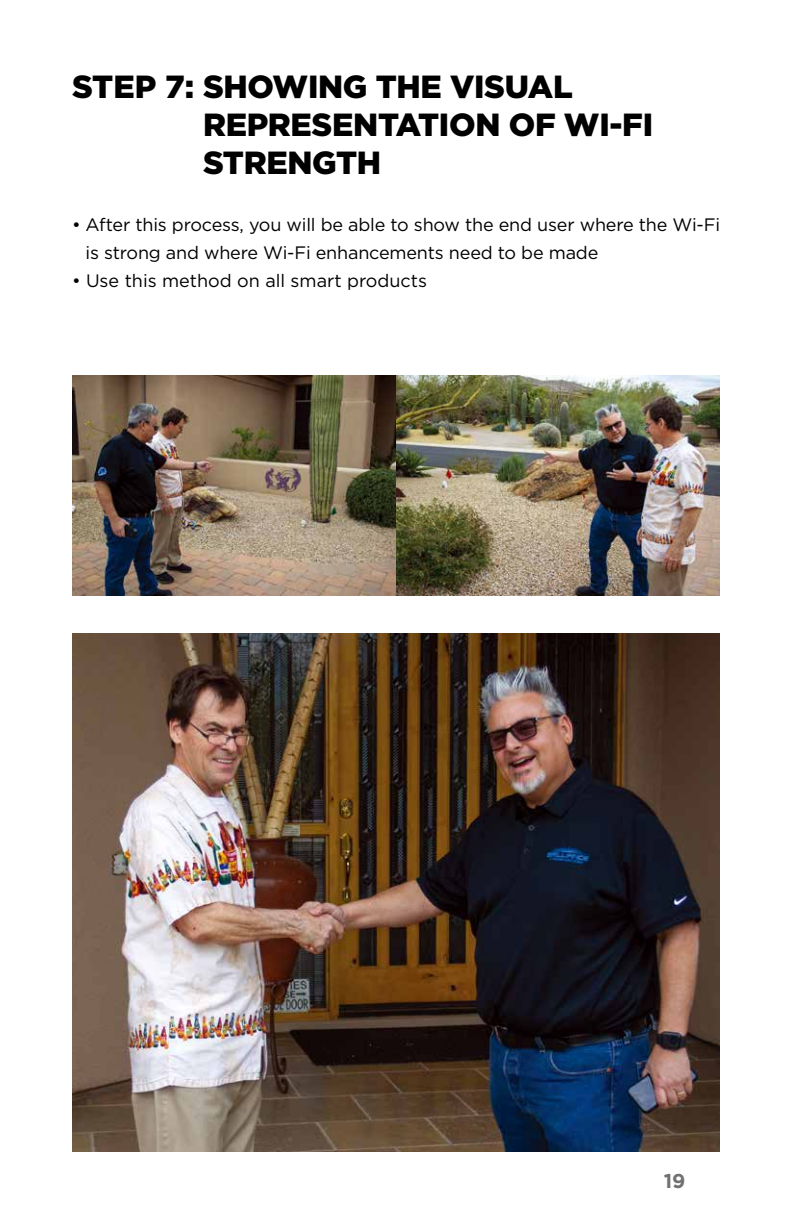
<style>
.page{position:relative;width:792px;height:1224px;background:#fff}
.page>*{position:absolute;margin:0;border:0;box-sizing:border-box;transform-origin:0 0}
.t1{font:900 32px/38.4px "Gotham";letter-spacing:-.01em;color:#000}
.t2{font:700 20px "Gotham";color:#727171}
.t3{font:18px/28px "Gotham";letter-spacing:-.01em;color:#000}
</style>
<div class="page">
<img style="left:72px;top:375px;width:324px;height:220px">
<img style="left:396px;top:375px;width:324px;height:220px">
<img style="left:72px;top:634px;width:648px;height:518px">
<h1 class="t1" style="left:203px;top:67px;width:452px;text-indent:-131px">STEP 7: SHOWING THE VISUAL<br>REPRESENTATION OF WI-FI<br>STRENGTH</h1>
<p class="t3" style="left:86px;top:210px;width:636px;text-indent:-14px">• After this process, you will be able to show the end user where the Wi-Fi is strong and where Wi-Fi enhancements need to be made</p>
<p class="t3" style="left:72px;top:266px;width:357px">• Use this method on all smart products</p>
<p class="t2" style="left:664px;top:1168px;width:23px">19</p>
</div>
